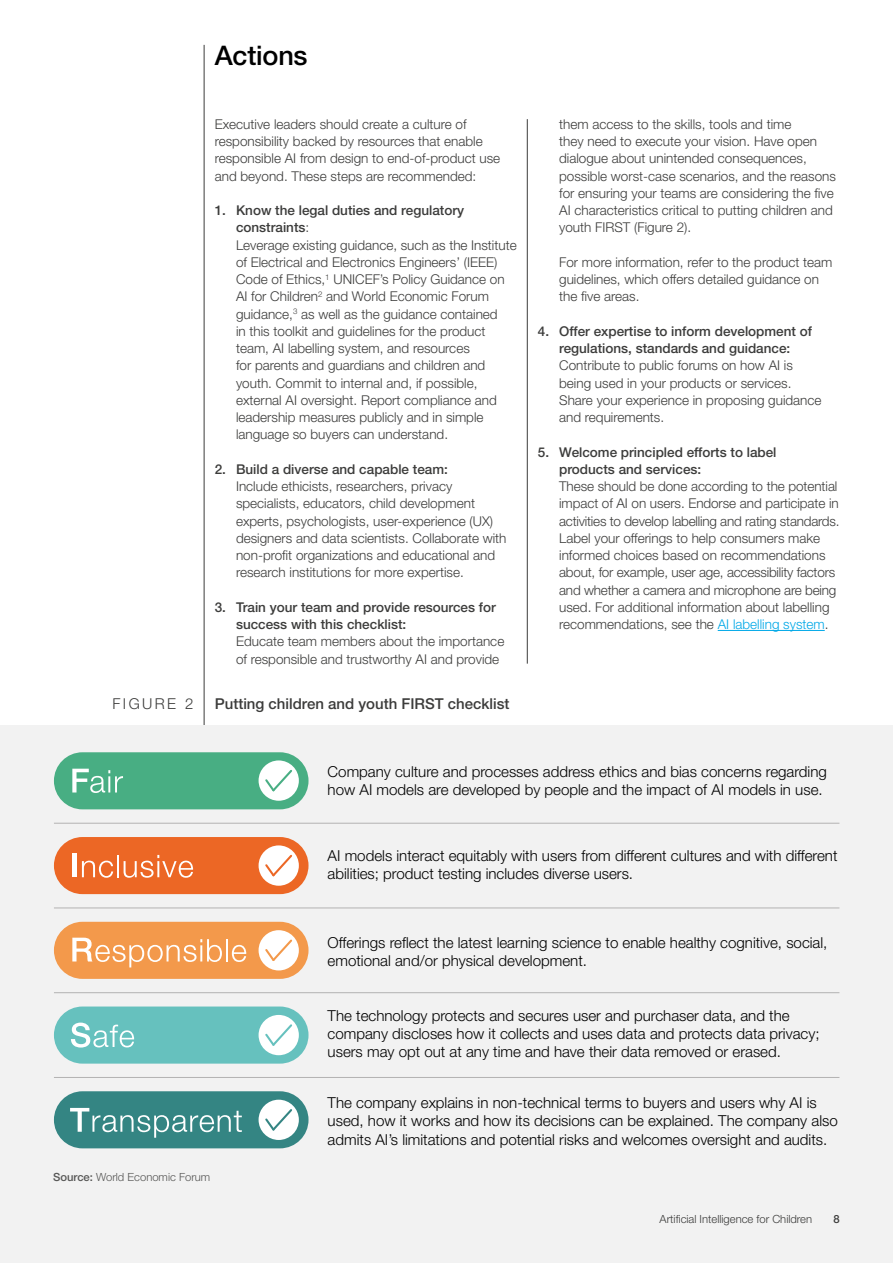
<style>
.page{position:relative;width:893px;height:1263px;background:#fff}
.page>*{position:absolute;margin:0;border:0;box-sizing:border-box;transform-origin:0 0}
.t1{font:500 27px "Helvetica Neue LT Pro";letter-spacing:-.005em;color:#000}
.t2{font:300 15.15px/18.1px "Helvetica Neue LT Pro";color:#000}
.t3{font:500 15px "Helvetica Neue LT Pro";color:#3c3c3b}
.t4{font:300 15px "Helvetica Neue LT Pro";letter-spacing:.16em;color:#3c3c3b}
.t5{font:300 13.5px/17.2px "Helvetica Neue LT Pro";color:#3c3c3b}
.t6{font:500 13.5px/17.2px "Helvetica Neue LT Pro";color:#3c3c3b}
.t7{font:300 11.25px "Helvetica Neue LT Pro";color:#3c3c3b}
.t8{font:300 11.25px "Helvetica Neue LT Pro";color:#575756}
.t9{font:500 11.25px "Helvetica Neue LT Pro";color:#3c3c3b}
.s1{font-weight:500}
.s2{color:#00a8e7}
</style>
<div class="page">
<hr style="left:204px;top:45px;width:1px;height:709px;background:#3c3c3b">
<hr style="left:718px;top:630px;width:107px;height:1px;background:#00a8e7">
<hr style="left:527px;top:119px;width:1px;height:545px;background:#3c3c3b">
<div style="left:0;top:726px;width:893px;height:537px;background:#f2f2f2"></div>
<div style="left:54px;top:752px;width:254px;height:57px;background:#48ae83;border-radius:29px"></div>
<svg style="left:72px;top:769px;width:51px;height:24px"></svg>
<div style="left:259px;top:760px;width:40px;height:41px;background:#fff;border-radius:50%"></div>
<svg style="left:265px;top:770px;width:27px;height:22px"></svg>
<div style="left:54px;top:837px;width:254px;height:57px;background:#ec6725;border-radius:29px"></div>
<div style="left:259px;top:845px;width:40px;height:41px;background:#fff;border-radius:50%"></div>
<svg style="left:265px;top:854px;width:28px;height:23px"></svg>
<div style="left:72px;top:853px;width:5px;height:24px;background:#fff"></div>
<svg style="left:82px;top:861px;width:31px;height:17px"></svg>
<hr style="left:117px;top:855px;width:2px;height:22px;background:#fff">
<svg style="left:124px;top:855px;width:69px;height:23px"></svg>
<div style="left:54px;top:922px;width:254px;height:57px;background:#f3994b;border-radius:29px"></div>
<div style="left:259px;top:930px;width:40px;height:40px;background:#fff;border-radius:50%"></div>
<svg style="left:265px;top:939px;width:27px;height:22px"></svg>
<svg style="left:72px;top:938px;width:150px;height:29px"></svg>
<hr style="left:226px;top:939px;width:2px;height:22px;background:#fff">
<svg style="left:232px;top:945px;width:14px;height:17px"></svg>
<div style="left:54px;top:1006px;width:254px;height:57px;background:#66c1be;border-radius:29px"></div>
<div style="left:259px;top:1015px;width:40px;height:40px;background:#fff;border-radius:50%"></div>
<svg style="left:263px;top:1022px;width:29px;height:24px"></svg>
<svg style="left:71px;top:1022px;width:63px;height:25px"></svg>
<div style="left:54px;top:1091px;width:254px;height:57px;background:#348583;border-radius:29px"></div>
<div style="left:259px;top:1100px;width:40px;height:40px;background:#fff;border-radius:50%"></div>
<svg style="left:265px;top:1109px;width:27px;height:22px"></svg>
<svg style="left:70px;top:1108px;width:172px;height:30px"></svg>
<hr style="left:54px;top:992px;width:785px;height:1px;background:#b3b2b2">
<hr style="left:54px;top:1077px;width:785px;height:1px;background:#b3b2b2">
<hr style="left:54px;top:908px;width:785px;height:1px;background:#b3b2b2">
<hr style="left:54px;top:823px;width:785px;height:1px;background:#b3b2b2">
<h1 class="t1" style="left:215px;top:39px;width:94px">Actions</h1>
<p class="t5" style="left:215px;top:115px;width:287px">Executive leaders should create a culture of responsibility backed by resources that enable responsible AI from design to end-of-product use and beyond. These steps are recommended:</p>
<p class="t5" style="left:236px;top:201px;width:282px;text-indent:-21px"><span class="s1">1. Know the legal duties and regulatory constraints</span>:<br>Leverage existing guidance, such as the Institute of Electrical and Electronics Engineers’ (IEEE)<br>Code of Ethics,<sup>1</sup> UNICEF’s Policy Guidance on AI for Children<sup>2</sup> and World Economic Forum guidance,<sup>3</sup> as well as the guidance contained<br>in this toolkit and guidelines for the product team, AI labelling system, and resources<br>for parents and guardians and children and youth. Commit to internal and, if possible, external AI oversight. Report compliance and leadership measures publicly and in simple language so buyers can understand.</p>
<p class="t6" style="left:215px;top:460px;width:235px">2. Build a diverse and capable team:</p>
<p class="t5" style="left:236px;top:477px;width:272px">Include ethicists, researchers, privacy specialists, educators, child development experts, psychologists, user-experience (UX) designers and data scientists. Collaborate with non-profit organizations and educational and research institutions for more expertise.</p>
<p class="t6" style="left:236px;top:598px;width:261px;text-indent:-21px">3. Train your team and provide resources for success with this checklist:</p>
<p class="t5" style="left:236px;top:633px;width:270px">Educate team members about the importance of responsible and trustworthy AI and provide</p>
<p class="t4" style="left:112px;top:694px;width:82px">FIGURE 2</p>
<p class="t3" style="left:215px;top:694px;width:296px">Putting children and youth FIRST checklist</p>
<p class="t5" style="left:559px;top:115px;width:278px">them access to the skills, tools and time<br>they need to execute your vision. Have open dialogue about unintended consequences, possible worst-case scenarios, and the reasons for ensuring your teams are considering the five AI characteristics critical to putting children and youth FIRST (Figure 2).</p>
<p class="t5" style="left:559px;top:253px;width:275px">For more information, refer to the product team guidelines, which offers detailed guidance on the five areas.</p>
<p class="t6" style="left:538px;top:322px;width:276px;text-align:center">4. Offer expertise to inform development of regulations, standards and guidance:</p>
<p class="t5" style="left:559px;top:357px;width:264px">Contribute to public forums on how AI is being used in your products or services.<br>Share your experience in proposing guidance and requirements.</p>
<p class="t6" style="left:559px;top:443px;width:219px;text-indent:-21px">5. Welcome principled efforts to label products and services:</p>
<p class="t5" style="left:559px;top:477px;width:282px">These should be done according to the potential impact of AI on users. Endorse and participate in activities to develop labelling and rating standards.<br>Label your offerings to help consumers make informed choices based on recommendations about, for example, user age, accessibility factors and whether a camera and microphone are being used. For additional information about labelling recommendations, see the <span class="s2">AI labelling system</span>.</p>
<p class="t2" style="left:328px;top:762px;width:501px">Company culture and processes address ethics and bias concerns regarding how AI models are developed by people and the impact of AI models in use.</p>
<p class="t2" style="left:328px;top:846px;width:511px">AI models interact equitably with users from different cultures and with different abilities; product testing includes diverse users.</p>
<p class="t2" style="left:328px;top:933px;width:501px">Offerings reflect the latest learning science to enable healthy cognitive, social, emotional and/or physical development.</p>
<p class="t8" style="left:53px;top:1170px;width:159px"><span class="s1">Source:</span> World Economic Forum</p>
<p class="t2" style="left:328px;top:1006px;width:493px">The technology protects and secures user and purchaser data, and the company discloses how it collects and uses data and protects data privacy; users may opt out at any time and have their data removed or erased.</p>
<p class="t2" style="left:328px;top:1093px;width:512px">The company explains in non-technical terms to buyers and users why AI is used, how it works and how its decisions can be explained. The company also admits AI’s limitations and potential risks and welcomes oversight and audits.</p>
<p class="t7" style="left:660px;top:1212px;width:154px">Artificial Intelligence for Children</p>
<p class="t9" style="left:834px;top:1212px;width:8px">8</p>
</div>
